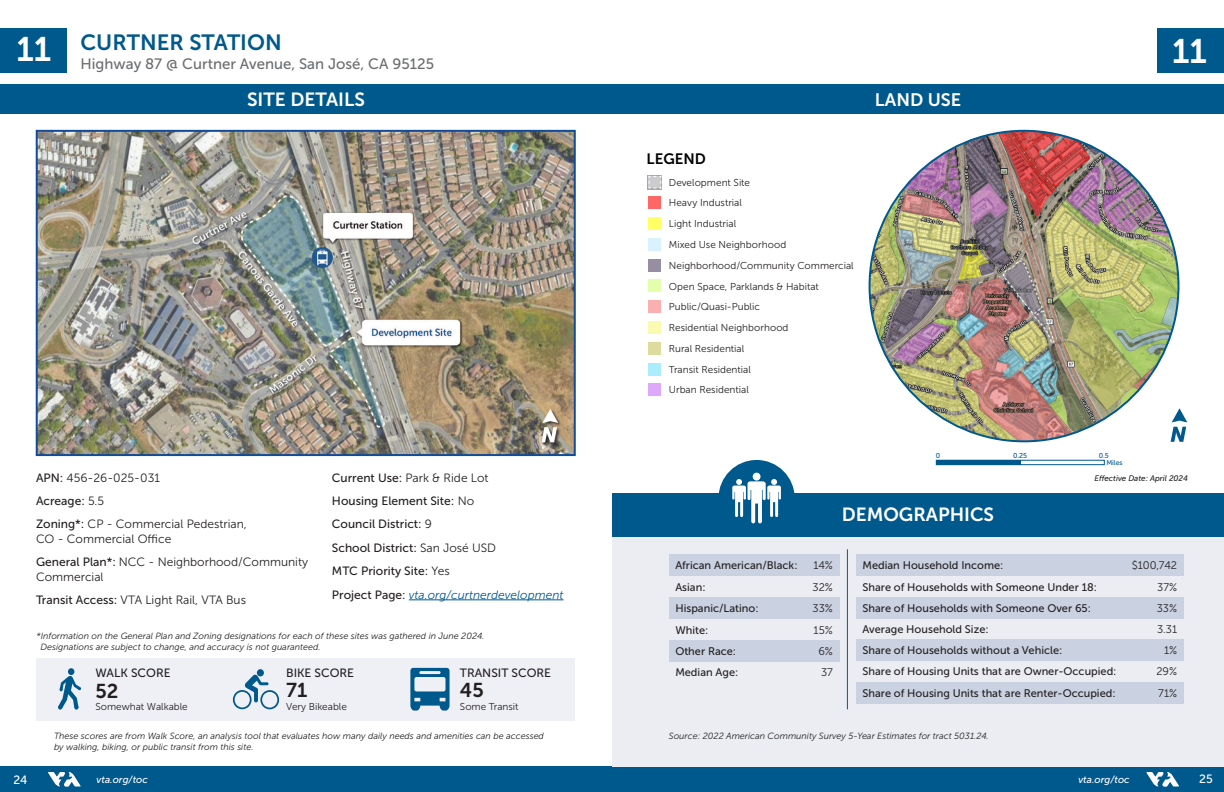
<style>
.page{position:relative;width:1224px;height:792px;background:#fff}
.page>*{position:absolute;margin:0;border:0;box-sizing:border-box;transform-origin:0 0}
.t1{font:34px "Museo Sans 700";color:#fff}
.t2{font:22px "Museo Sans 700";color:#00598c}
.t3{font:20px "Museo Sans 700";color:#231f20}
.t4{font:19px "Museo Sans 700";color:#fff}
.t5{font:18px "Museo Sans 700";color:#fff}
.t6{font:15px "Museo Sans 500";color:#6c6d70}
.t7{font:15px "Museo Sans 700";color:#000}
.t8{font:12px/14.4px "Museo Sans 300";color:#231f20}
.t9{font:12px "Museo Sans 500";color:#231f20}
.t10{font:italic 12px "Museo Sans 300";color:#00598c}
.t11{font:12px "Museo Sans 500";color:#fff}
.t12{font:11px "Museo Sans 500";color:#231f20}
.t13{font:11px "Museo Sans 300";color:#231f20}
.t14{font:10px/20.8px "Museo Sans 300";color:#231f20}
.t15{font:italic 10px "Museo Sans 500";color:#fff}
.Footnote{font:italic 9px/10.8px "Museo Sans 300";color:#231f20}
.t16{font:italic 8px "Museo Sans 500";color:#231f20}
.t17{font:7.1px "Museo Sans 500";color:#00598c}
.t18{font:6.9px "Museo Sans 500";color:#00598c}
.s1{font-family:"Museo Sans 500"}
.s2{font-family:"Museo Sans 300"}
.s3{font-family:"Museo Sans 500";font-style:normal;color:#231f20}
</style>
<div class="page">
<div style="left:0;top:767px;width:1224px;height:25px;background:#00598c"></div>
<svg style="left:48px;top:772px;width:33px;height:15px"></svg>
<svg style="left:1146px;top:772px;width:33px;height:15px"></svg>
<img style="left:39px;top:133px;width:534px;height:320px">
<div style="left:36px;top:130px;width:540px;height:326px;border:2px solid #124c98"></div>
<div style="left:0;top:28px;width:67px;height:45px;background:#00598c"></div>
<hr style="left:409px;top:600px;width:154px;height:1px;background:#00598c">
<div style="left:0;top:84px;width:612px;height:30px;background:#00598c"></div>
<div style="left:36px;top:659px;width:540px;height:62px;background:#eff0f6"></div>
<svg style="left:233px;top:669px;width:46px;height:40px"></svg>
<div style="left:68px;top:668px;width:6px;height:7px;background:#00598c;border-radius:50%"></div>
<svg style="left:58px;top:674px;width:23px;height:36px"></svg>
<svg style="left:410px;top:668px;width:40px;height:43px"></svg>
<div style="left:541px;top:409px;width:22px;height:38px;background:#231f20;opacity:.75"></div>
<svg style="left:541px;top:409px;width:17px;height:33px"></svg>
<div style="left:612px;top:498px;width:612px;height:269px;background:#ebedf3"></div>
<div style="left:1157px;top:28px;width:67px;height:45px;background:#00598c"></div>
<svg style="left:1171px;top:408px;width:16px;height:34px"></svg>
<div style="left:612px;top:493px;width:612px;height:43px;background:#00598c"></div>
<div style="left:612px;top:84px;width:612px;height:30px;background:#00598c"></div>
<div style="left:719px;top:460px;width:76px;height:76px;background:#00598c;border-radius:50%"></div>
<div style="left:753px;top:473px;width:8px;height:8px;background:#fff;border-radius:4px"></div>
<svg style="left:732px;top:479px;width:49px;height:44px"></svg>
<div style="left:649px;top:197px;width:12px;height:12px;background:#f66"></div>
<div style="left:649px;top:217px;width:12px;height:13px;background:#ff6"></div>
<div style="left:649px;top:238px;width:12px;height:12px;background:#d9f2ff"></div>
<div style="left:649px;top:259px;width:12px;height:12px;background:#978ea1"></div>
<div style="left:649px;top:280px;width:12px;height:12px;background:#e3ffab"></div>
<div style="left:649px;top:301px;width:12px;height:12px;background:#fab0b0"></div>
<div style="left:649px;top:321px;width:12px;height:13px;background:#fafab0"></div>
<div style="left:649px;top:363px;width:12px;height:12px;background:#abedff"></div>
<div style="left:649px;top:342px;width:12px;height:12px;background:#dedb9f"></div>
<div style="left:649px;top:384px;width:12px;height:12px;background:#dea9fa"></div>
<img style="left:870px;top:131px;width:308px;height:310px">
<div style="left:856px;top:555px;width:268px;height:21px;background:#cad2e2"></div>
<div style="left:1124px;top:555px;width:60px;height:21px;background:#cad2e2"></div>
<div style="left:856px;top:597px;width:268px;height:21px;background:#cad2e2"></div>
<div style="left:1124px;top:597px;width:60px;height:21px;background:#cad2e2"></div>
<div style="left:856px;top:639px;width:268px;height:22px;background:#cad2e2"></div>
<div style="left:1124px;top:639px;width:60px;height:22px;background:#cad2e2"></div>
<div style="left:856px;top:682px;width:268px;height:21px;background:#cad2e2"></div>
<div style="left:1124px;top:682px;width:60px;height:21px;background:#cad2e2"></div>
<div style="left:669px;top:555px;width:135px;height:21px;background:#cad2e2"></div>
<div style="left:804px;top:555px;width:35px;height:21px;background:#cad2e2"></div>
<div style="left:669px;top:597px;width:135px;height:22px;background:#cad2e2"></div>
<div style="left:804px;top:597px;width:35px;height:22px;background:#cad2e2"></div>
<div style="left:669px;top:640px;width:135px;height:21px;background:#cad2e2"></div>
<div style="left:804px;top:640px;width:35px;height:21px;background:#cad2e2"></div>
<hr style="left:847px;top:549px;width:1px;height:160px;background:#00598c">
<svg style="left:648px;top:175px;width:14px;height:14px"></svg>
<div style="left:649px;top:176px;width:12px;height:12px;background:#cbccce"></div>
<div style="left:936px;top:460px;width:169px;height:5px;border:1px solid #00598c"></div>
<div style="left:936px;top:460px;width:85px;height:5px;background:#00598c"></div>
<h1 class="t1" style="left:16px;top:30px;width:36px">11</h1>
<h2 class="t2" style="left:81px;top:30px;width:203px">CURTNER STATION</h2>
<h3 class="t6" style="left:81px;top:55px;width:355px">Highway 87 @ Curtner Avenue, San José, CA 95125</h3>
<h3 class="t4" style="left:247px;top:89px;width:119px">SITE DETAILS</h3>
<h2 class="t8" style="left:36px;top:470px;width:126px"><span class="s1">APN:</span> 456-26-025-031</h2>
<p class="t9" style="left:36px;top:494px;width:70px">Acreage: <span class="s2">5.5</span></p>
<p class="t8" style="left:36px;top:517px;width:212px"><span class="s1">Zoning*:</span> CP - Commercial Pedestrian,<br>CO - Commercial Office</p>
<p class="t8" style="left:36px;top:555px;width:274px"><span class="s1">General Plan*:</span> NCC - Neighborhood/Community<br>Commercial</p>
<p class="t8" style="left:36px;top:593px;width:212px"><span class="s1">Transit Access:</span> VTA Light Rail, VTA Bus</p>
<p class="t8" style="left:332px;top:470px;width:158px"><span class="s1">Current Use:</span> Park &amp; Ride Lot</p>
<p class="t9" style="left:332px;top:494px;width:144px">Housing Element Site: <span class="s2">No</span></p>
<p class="t9" style="left:332px;top:518px;width:102px">Council District: <span class="s2">9</span></p>
<p class="t9" style="left:332px;top:541px;width:166px">School District: <span class="s2">San José USD</span></p>
<p class="t9" style="left:332px;top:565px;width:119px">MTC Priority Site: <span class="s2">Yes</span></p>
<p class="t10" style="left:332px;top:588px;width:233px"><span class="s3">Project Page:</span> vta.org/curtnerdevelopment</p>
<p class="Footnote" style="left:41px;top:631px;width:445px;text-indent:-4px">*Information on the General Plan and Zoning designations for each of these sites was gathered in June 2024.<br>Designations are subject to change, and accuracy is not guaranteed.</p>
<p class="t9" style="left:95px;top:667px;width:77px">WALK SCORE</p>
<p class="t9" style="left:286px;top:666px;width:70px">BIKE SCORE</p>
<p class="t14" style="left:95px;top:696px;width:94px">Somewhat Walkable</p>
<p class="t9" style="left:460px;top:666px;width:93px">TRANSIT SCORE</p>
<p class="t3" style="left:95px;top:680px;width:24px">52</p>
<p class="t3" style="left:460px;top:679px;width:25px">45</p>
<p class="t14" style="left:460px;top:696px;width:60px">Some Transit</p>
<p class="t3" style="left:286px;top:679px;width:23px">71</p>
<p class="t14" style="left:286px;top:696px;width:62px">Very Bikeable</p>
<p class="Footnote" style="left:54px;top:731px;width:491px">These scores are from Walk Score, an analysis tool that evaluates how many daily needs and amenities can be accessed by walking, biking, or public transit from this site.</p>
<h2 class="t7" style="left:647px;top:150px;width:61px">LEGEND</h2>
<p class="t14" style="left:669px;top:172px;width:83px">Development Site</p>
<p class="t14" style="left:669px;top:193px;width:186px">Heavy Industrial<br>Light Industrial<br>Mixed Use Neighborhood<br>Neighborhood/Community Commercial<br>Open Space, Parklands &amp; Habitat<br>Public/Quasi-Public<br>Residential Neighborhood<br>Rural Residential<br>Transit Residential<br>Urban Residential</p>
<h3 class="t5" style="left:875px;top:89px;width:88px">LAND USE</h3>
<h1 class="t1" style="left:1172px;top:32px;width:36px">11</h1>
<p class="t17" style="left:936px;top:451px;width:6px">0</p>
<p class="t17" style="left:1013px;top:451px;width:16px">0.25</p>
<p class="t17" style="left:1099px;top:451px;width:12px">0.5</p>
<p class="t16" style="left:1095px;top:474px;width:95px">Effective Date: April 2024</p>
<p class="t18" style="left:1106px;top:458px;width:18px">Miles</p>
<p class="t4" style="left:842px;top:504px;width:154px">DEMOGRAPHICS</p>
<p class="t12" style="left:675px;top:560px;width:124px">African American/Black:</p>
<p class="t13" style="left:813px;top:560px;width:21px">14%</p>
<p class="t12" style="left:675px;top:581px;width:32px">Asian:</p>
<p class="t13" style="left:813px;top:581px;width:22px">32%</p>
<p class="t12" style="left:675px;top:602px;width:85px">Hispanic/Latino:</p>
<p class="t13" style="left:813px;top:602px;width:22px">33%</p>
<p class="t12" style="left:675px;top:624px;width:35px">White:</p>
<p class="t13" style="left:814px;top:624px;width:21px">15%</p>
<p class="t12" style="left:675px;top:645px;width:62px">Other Race:</p>
<p class="t13" style="left:818px;top:645px;width:16px">6%</p>
<p class="t12" style="left:675px;top:666px;width:64px">Median Age:</p>
<p class="t13" style="left:821px;top:666px;width:13px">37</p>
<p class="t12" style="left:862px;top:560px;width:142px">Median Household Income:</p>
<p class="t13" style="left:1132px;top:560px;width:47px">$100,742</p>
<p class="t12" style="left:862px;top:581px;width:236px">Share of Households with Someone Under 18:</p>
<p class="t13" style="left:1157px;top:581px;width:21px">37%</p>
<p class="t12" style="left:862px;top:602px;width:230px">Share of Households with Someone Over 65:</p>
<p class="t13" style="left:1157px;top:602px;width:22px">33%</p>
<p class="t12" style="left:862px;top:623px;width:128px">Average Household Size:</p>
<p class="t13" style="left:1157px;top:623px;width:22px">3.31</p>
<p class="t12" style="left:862px;top:644px;width:201px">Share of Households without a Vehicle:</p>
<p class="t13" style="left:1164px;top:644px;width:15px">1%</p>
<p class="t12" style="left:862px;top:666px;width:256px">Share of Housing Units that are Owner-Occupied:</p>
<p class="t13" style="left:1156px;top:666px;width:22px">29%</p>
<p class="t12" style="left:862px;top:687px;width:255px">Share of Housing Units that are Renter-Occupied:</p>
<p class="t13" style="left:1158px;top:687px;width:20px">71%</p>
<p class="Footnote" style="left:669px;top:731px;width:321px">Source: 2022 American Community Survey 5-Year Estimates for tract 5031.24.</p>
<h3 class="t11" style="left:14px;top:774px;width:15px">24</h3>
<p class="t15" style="left:97px;top:774px;width:53px">vta.org/toc</p>
<p class="t15" style="left:1078px;top:774px;width:53px">vta.org/toc</p>
<h3 class="t11" style="left:1199px;top:773px;width:15px">25</h3>
</div>
